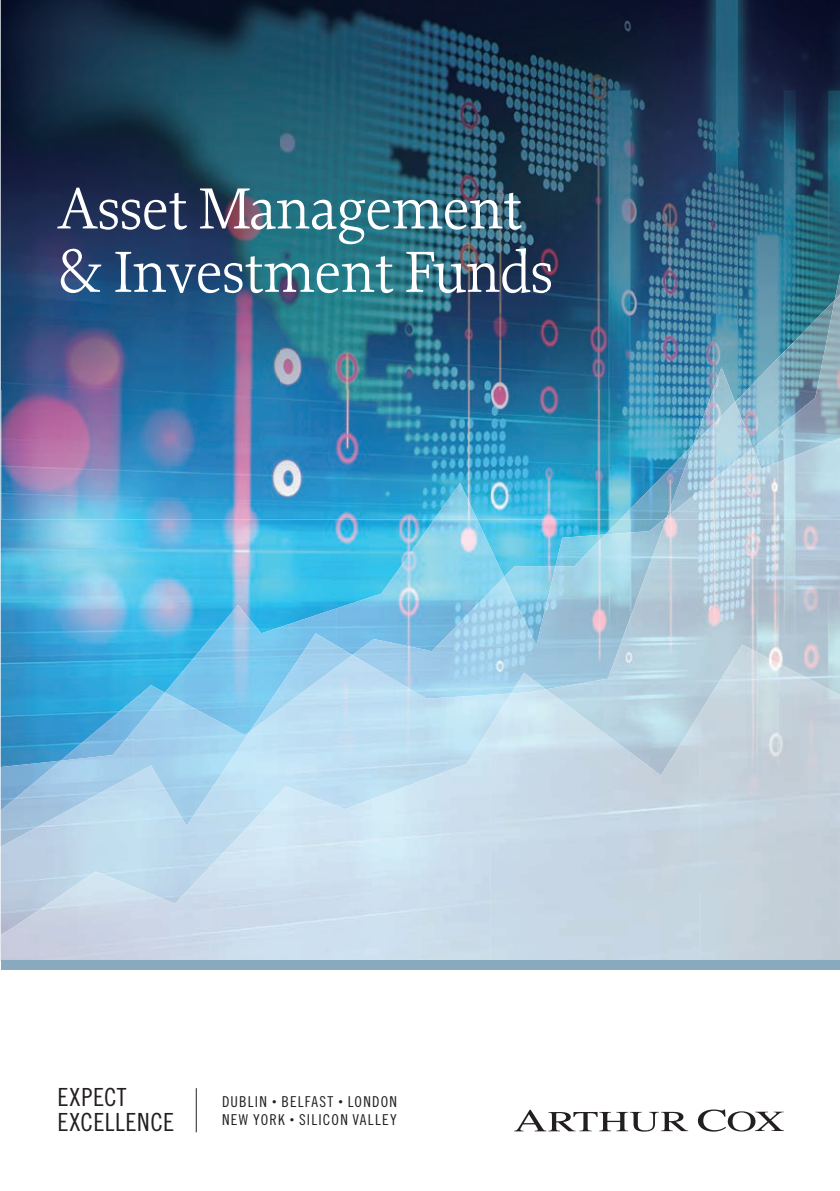
<style>
.page{position:relative;width:840px;height:1191px;background:#fff}
.page>*{position:absolute;margin:0;border:0;box-sizing:border-box;transform-origin:0 0}
.t1{font:61px/63.4px "Proforma";letter-spacing:-.02em;color:#fff}
.t2{font:25px/24.8px "Trade Gothic LT Std Cn 18";letter-spacing:.02em;color:#231f20}
.t3{font:15px/18px "Trade Gothic LT Std Cn 18";letter-spacing:.08em;color:#231f20}
.s1{font-size:9px}
</style>
<div class="page">
<img style="left:1px;top:0;width:335px;height:730px">
<img style="left:2px;top:0;width:837px;height:389px">
<img style="left:2px;top:389px;width:617px;height:130px">
<hr style="left:196px;top:1088px;width:1px;height:44px;background:#231f20">
<svg style="left:697px;top:1109px;width:86px;height:22px"></svg>
<svg style="left:514px;top:1109px;width:173px;height:22px"></svg>
<img style="left:127px;top:685px;width:38px;height:45px">
<img style="left:60px;top:705px;width:67px;height:25px">
<img style="left:619px;top:300px;width:133px;height:219px">
<img style="left:692px;top:367px;width:42px;height:35px">
<img style="left:666px;top:402px;width:86px;height:36px">
<img style="left:834px;top:274px;width:5px;height:21px">
<img style="left:752px;top:295px;width:87px;height:143px">
<img style="left:336px;top:519px;width:130px;height:114px">
<img style="left:165px;top:605px;width:172px;height:87px">
<img style="left:433px;top:483px;width:44px;height:36px">
<img style="left:466px;top:519px;width:138px;height:174px">
<img style="left:352px;top:615px;width:114px;height:78px">
<img style="left:133px;top:692px;width:117px;height:34px">
<img style="left:1px;top:730px;width:127px;height:37px">
<img style="left:604px;top:519px;width:235px;height:192px">
<img style="left:545px;top:679px;width:59px;height:10px">
<img style="left:665px;top:438px;width:174px;height:81px">
<img style="left:250px;top:633px;width:102px;height:93px">
<img style="left:255px;top:655px;width:192px;height:112px">
<img style="left:128px;top:726px;width:128px;height:41px">
<img style="left:510px;top:673px;width:35px;height:16px">
<svg style="left:0;top:767px;width:839px;height:203px;background:#b4d3e8"></svg>
<img style="left:490px;top:689px;width:140px;height:271px">
<img style="left:699px;top:644px;width:140px;height:316px">
<img style="left:420px;top:725px;width:70px;height:235px">
<img style="left:629px;top:711px;width:71px;height:249px">
<img style="left:210px;top:781px;width:210px;height:179px">
<img style="left:1px;top:865px;width:209px;height:95px">
<div style="left:1px;top:960px;width:838px;height:9px;background:#89aabe"></div>
<h1 class="t1" style="left:57px;top:176px;width:498px">Asset Management &amp; Investment Funds</h1>
<h2 class="t2" style="left:57px;top:1084px;width:118px">EXPECT<br>EXCELLENCE</h2>
<p class="t3" style="left:222px;top:1092px;width:176px">DUBLIN <span class="s1">•</span> BELFAST <span class="s1">•</span> LONDON<br>NEW YORK <span class="s1">•</span> SILICON VALLEY</p>
</div>
